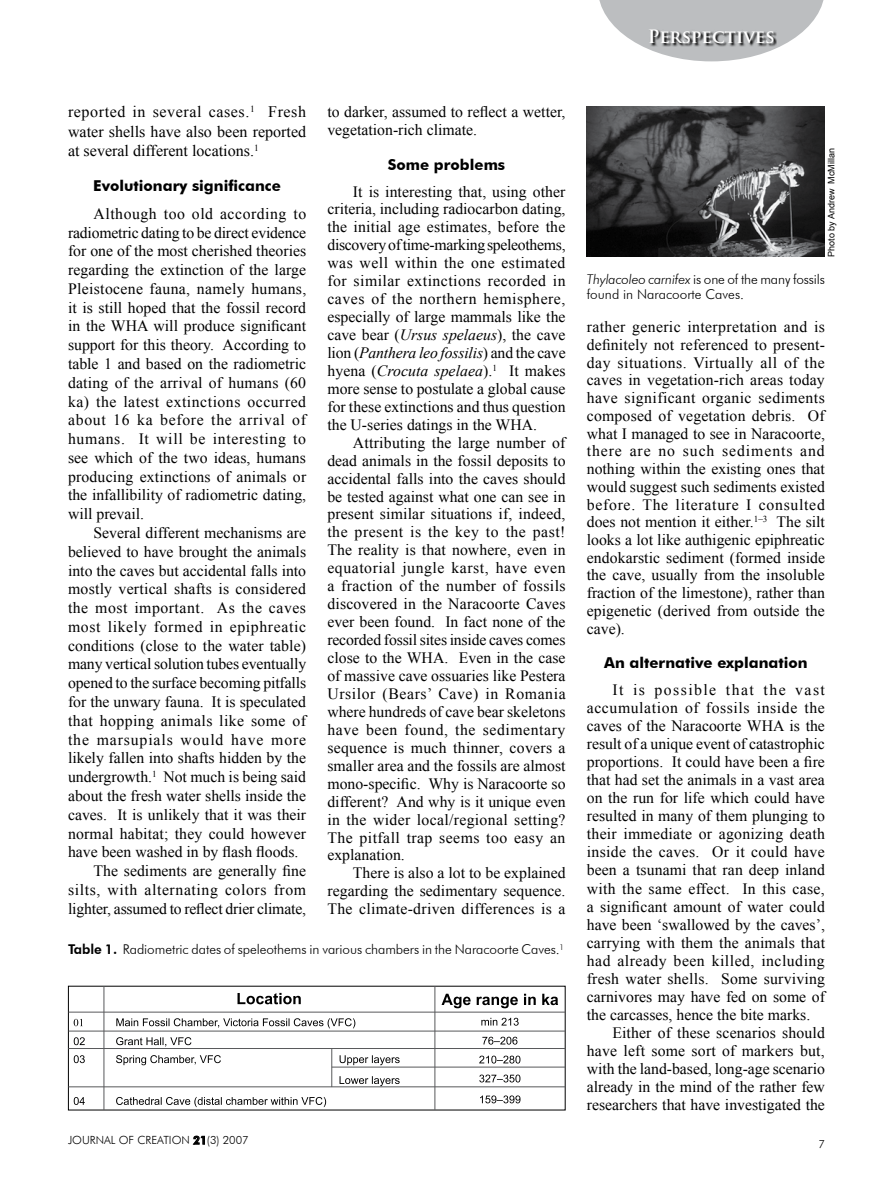
<style>
.page{position:relative;width:893px;height:1191px;background:#fff}
.page>*{position:absolute;margin:0;border:0;box-sizing:border-box;transform-origin:0 0}
.t1{font:700 18px "Trajan Pro";color:#fff}
.t2{font:16.05px/19.4px "Times New Roman";color:#000;text-align:justify}
.t3{font:15.75px/18px "Times New Roman";color:#000;text-align:justify}
.t4{font:15.75px "Times New Roman";letter-spacing:.02em;color:#000}
.t5{font:15.75px "Times New Roman";letter-spacing:.04em;color:#000}
.t6{font:15.75px "Times New Roman";letter-spacing:.03em;color:#000}
.t7{font:15.75px "Times New Roman";letter-spacing:.035em;color:#000}
.t8{font:15.75px "Times New Roman";letter-spacing:.055em;color:#000}
.t9{font:15.75px "Times New Roman";letter-spacing:.09em;color:#000}
.t10{font:700 15px "Futura BT";color:#000}
.t11{font:300 13.5px/14.7px "Futura BT";letter-spacing:-.005em;color:#000}
.t12{font:300 11.25px "Futura BT";color:#000}
.t13{font:9px "Arial";color:#000}
.s1{font-style:italic}
.s2{font-weight:800}
</style>
<div class="page">
<svg style="left:599px;top:0;width:225px;height:61px"></svg>
<svg style="left:649px;top:29px;width:128px;height:18px"></svg>
<svg style="left:193px;top:1135px;width:12px;height:9px"></svg>
<img style="left:587px;top:106px;width:238px;height:151px">
<hr style="left:68px;top:1030px;width:497px;height:1px;background:#58595b">
<hr style="left:68px;top:1048px;width:497px;height:1px;background:#58595b">
<hr style="left:68px;top:1086px;width:497px;height:1px;background:#58595b">
<hr style="left:104px;top:986px;width:1px;height:124px;background:#58595b">
<hr style="left:434px;top:986px;width:1px;height:123px;background:#58595b">
<hr style="left:331px;top:1048px;width:1px;height:39px;background:#58595b">
<hr style="left:332px;top:1066px;width:233px;height:1px;background:#58595b">
<hr style="left:68px;top:1011px;width:497px;height:1px;background:#58595b">
<svg style="left:237px;top:993px;width:64px;height:11px"></svg>
<svg style="left:74px;top:1018px;width:281px;height:10px"></svg>
<svg style="left:74px;top:1037px;width:117px;height:9px"></svg>
<svg style="left:481px;top:1017px;width:38px;height:8px"></svg>
<svg style="left:482px;top:1036px;width:35px;height:8px"></svg>
<svg style="left:479px;top:1055px;width:41px;height:8px"></svg>
<svg style="left:479px;top:1074px;width:41px;height:8px"></svg>
<svg style="left:480px;top:1095px;width:40px;height:8px"></svg>
<svg style="left:74px;top:1055px;width:326px;height:10px"></svg>
<svg style="left:340px;top:1076px;width:60px;height:10px"></svg>
<svg style="left:74px;top:1097px;width:252px;height:10px"></svg>
<svg style="left:441px;top:993px;width:117px;height:15px"></svg>
<p class="t1" style="left:648px;top:25px;width:129px">Perspectives</p>
<p class="t2" style="left:68px;top:102px;width:240px">reported in several cases.<sup>1</sup> Fresh water shells have also been reported at several different locations.<sup>1</sup></p>
<p class="t10" style="left:93px;top:177px;width:189px">Evolutionary significance</p>
<p class="t3" style="left:68px;top:204px;width:240px;line-height:18.8px;text-indent:26px">Although too old according to radiometric dating to be direct evidence for one of the most cherished theories regarding the extinction of the large Pleistocene fauna, namely humans, it is still hoped that the fossil record in the WHA will produce significant support for this theory. According to table 1 and based on the radiometric dating of the arrival of humans (60 ka) the latest extinctions occurred about 16 ka before the arrival of humans. It will be interesting to see which of the two ideas, humans producing extinctions of animals or the infallibility of radiometric dating, will prevail.</p>
<p class="t3" style="left:94px;top:523px;width:214px">Several different mechanisms are</p>
<p class="t3" style="left:68px;top:542px;width:240px">believed to have brought the animals</p>
<p class="t3" style="left:68px;top:561px;width:240px">into the caves but accidental falls into</p>
<p class="t3" style="left:68px;top:580px;width:240px">mostly vertical shafts is considered</p>
<p class="t7" style="left:68px;top:597px;width:239px">the most important. As the caves</p>
<p class="t5" style="left:68px;top:616px;width:240px">most likely formed in epiphreatic</p>
<p class="t3" style="left:68px;top:636px;width:239px">conditions (close to the water table)</p>
<p class="t3" style="left:68px;top:655px;width:240px">many vertical solution tubes eventually</p>
<p class="t3" style="left:68px;top:673px;width:240px">opened to the surface becoming pitfalls</p>
<p class="t3" style="left:68px;top:692px;width:240px">for the unwary fauna. It is speculated</p>
<p class="t6" style="left:68px;top:710px;width:239px">that hopping animals like some of</p>
<p class="t8" style="left:68px;top:728px;width:240px">the marsupials would have more</p>
<p class="t3" style="left:68px;top:749px;width:240px">likely fallen into shafts hidden by the</p>
<p class="t3" style="left:68px;top:767px;width:240px">undergrowth.<sup>1</sup> Not much is being said</p>
<p class="t3" style="left:68px;top:786px;width:240px">about the fresh water shells inside the</p>
<p class="t3" style="left:68px;top:805px;width:240px">caves. It is unlikely that it was their</p>
<p class="t3" style="left:68px;top:824px;width:240px">normal habitat; they could however</p>
<p class="t3" style="left:68px;top:842px;width:232px">have been washed in by flash floods.</p>
<p class="t3" style="left:94px;top:861px;width:214px">The sediments are generally fine</p>
<p class="t5" style="left:68px;top:879px;width:240px">silts, with alternating colors from</p>
<p class="t3" style="left:68px;top:899px;width:240px">lighter, assumed to reflect drier climate,</p>
<p class="t3" style="left:327px;top:103px;width:240px">to darker, assumed to reflect a wetter, vegetation-rich climate.</p>
<p class="t10" style="left:388px;top:156px;width:119px">Some problems</p>
<p class="t3" style="left:327px;top:182px;width:240px;text-indent:26px">It is interesting that, using other criteria, including radiocarbon dating, the initial age estimates, before the discovery of time-marking speleothems, was well within the one estimated for similar extinctions recorded in caves of the northern hemisphere, especially of large mammals like the cave bear (<span class="s1">Ursus spelaeus</span>), the cave lion (<span class="s1">Panthera leo fossilis</span>) and the cave hyena (<span class="s1">Crocuta spelaea</span>).<sup>1</sup> It makes more sense to postulate a global cause for these extinctions and thus question the U-series datings in the WHA.</p>
<p class="t3" style="left:327px;top:433px;width:240px;text-indent:26px">Attributing the large number of dead animals in the fossil deposits to accidental falls into the caves should be tested against what one can see in present similar situations if, indeed, the present is the key to the past!<br>The reality is that nowhere, even in equatorial jungle karst, have even a fraction of the number of fossils discovered in the Naracoorte Caves ever been found. In fact none of the recorded fossil sites inside caves comes close to the WHA. Even in the case of massive cave ossuaries like Pestera Ursilor (Bears’ Cave) in Romania where hundreds of cave bear skeletons have been found, the sedimentary sequence is much thinner, covers a smaller area and the fossils are almost mono-specific. Why is Naracoorte so different? And why is it unique even in the wider local/regional setting?<br>The pitfall trap seems too easy an explanation.</p>
<p class="t3" style="left:327px;top:864px;width:240px;text-indent:26px">There is also a lot to be explained regarding the sedimentary sequence.<br>The climate-driven differences is a</p>
<p class="t11" style="left:68px;top:942px;width:498px"><span class="s2">Table 1.</span> Radiometric dates of speleothems in various chambers in the Naracoorte Caves.<sup>1</sup></p>
<p class="t12" style="left:68px;top:1133px;width:182px">JOURNAL OF CREATION <span class="s2">21</span>(3) 2007</p>
<p class="t13" style="left:825px;top:257px;width:110px;rotate:-90deg">Photo by Andrew McMillan</p>
<p class="t11" style="left:587px;top:272px;width:240px"><span class="s1">Thylacoleo carnifex</span> is one of the many fossils found in Naracoorte Caves.</p>
<p class="t3" style="left:587px;top:318px;width:240px">rather generic interpretation and is definitely not referenced to present&shy;day situations. Virtually all of the caves in vegetation-rich areas today have significant organic sediments composed of vegetation debris. Of what I managed to see in Naracoorte, there are no such sediments and nothing within the existing ones that would suggest such sediments existed before. The literature I consulted does not mention it either.<sup>1–3</sup> The silt looks a lot like authigenic epiphreatic endokarstic sediment (formed inside the cave, usually from the insoluble fraction of the limestone), rather than epigenetic (derived from outside the cave).</p>
<p class="t10" style="left:604px;top:654px;width:205px">An alternative explanation</p>
<p class="t9" style="left:612px;top:679px;width:214px">It is possible that the vast</p>
<p class="t7" style="left:587px;top:697px;width:239px">accumulation of fossils inside the</p>
<p class="t3" style="left:587px;top:716px;width:240px">caves of the Naracoorte WHA is the</p>
<p class="t3" style="left:587px;top:734px;width:240px">result of a unique event of catastrophic</p>
<p class="t3" style="left:587px;top:752px;width:240px">proportions. It could have been a fire</p>
<p class="t3" style="left:587px;top:770px;width:240px">that had set the animals in a vast area</p>
<p class="t3" style="left:587px;top:788px;width:240px">on the run for life which could have</p>
<p class="t3" style="left:587px;top:806px;width:240px">resulted in many of them plunging to</p>
<p class="t4" style="left:587px;top:823px;width:240px">their immediate or agonizing death</p>
<p class="t4" style="left:587px;top:841px;width:239px">inside the caves. Or it could have</p>
<p class="t3" style="left:587px;top:861px;width:240px">been a tsunami that ran deep inland</p>
<p class="t4" style="left:587px;top:877px;width:239px">with the same effect. In this case,</p>
<p class="t3" style="left:587px;top:897px;width:240px">a significant amount of water could</p>
<p class="t3" style="left:587px;top:915px;width:240px">have been ‘swallowed by the caves’,</p>
<p class="t3" style="left:587px;top:933px;width:240px">carrying with them the animals that</p>
<p class="t6" style="left:587px;top:950px;width:239px">had already been killed, including</p>
<p class="t3" style="left:587px;top:969px;width:240px">fresh water shells. Some surviving</p>
<p class="t3" style="left:587px;top:987px;width:240px">carnivores may have fed on some of</p>
<p class="t3" style="left:587px;top:1005px;width:225px">the carcasses, hence the bite marks.</p>
<p class="t3" style="left:612px;top:1023px;width:214px">Either of these scenarios should</p>
<p class="t3" style="left:587px;top:1041px;width:239px">have left some sort of markers but,</p>
<p class="t3" style="left:587px;top:1059px;width:240px">with the land-based, long-age scenario</p>
<p class="t3" style="left:587px;top:1077px;width:240px">already in the mind of the rather few</p>
<p class="t3" style="left:587px;top:1095px;width:240px">researchers that have investigated the</p>
<p class="t12" style="left:818px;top:1136px;width:8px">7</p>
</div>
